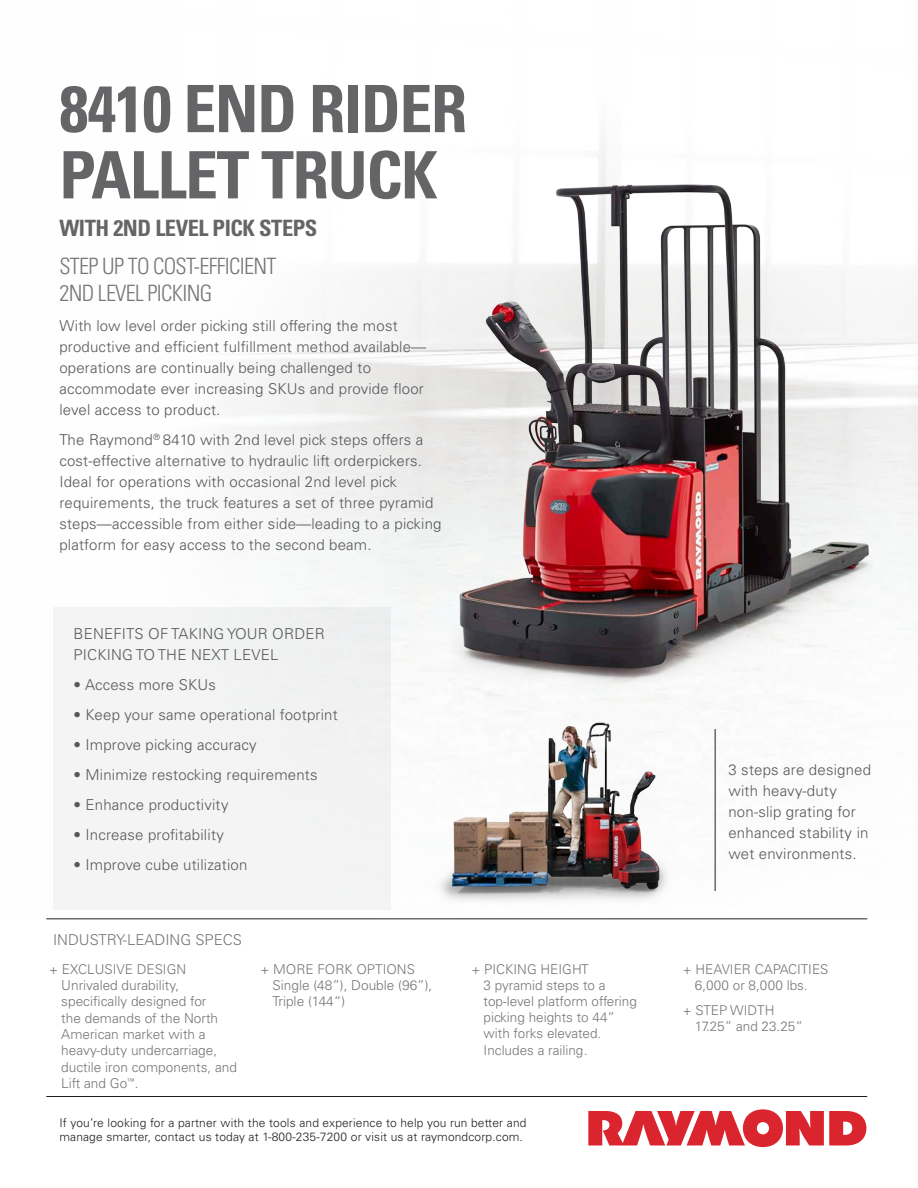
<style>
.page{position:relative;width:918px;height:1188px;background:#fff}
.page>*{position:absolute;margin:0;border:0;box-sizing:border-box;transform-origin:0 0}
.t1{font:700 condensed 65.4px/66.3px "Univers LT Std";letter-spacing:-.02em;color:#656568}
.t2{font:300 condensed 22.5px/27px "Univers LT Std";letter-spacing:-.03em;color:#757679}
.t3{font:700 condensed 22.5px "Univers LT Std";letter-spacing:-.02em;color:#656568}
.t4{font:300 15px/21px "Univers LT Std";letter-spacing:.01em;color:#57585a}
.t5{font:300 15px "Univers LT Std";color:#757679}
.t6{font:300 13.65px/16.4px "Univers LT Std";color:#757679}
.t7{font:300 13.5px/16.2px "Univers LT Std";color:#757679}
.t8{font:300 12px/14.4px "Univers LT Std";letter-spacing:.01em;color:#231f20}
</style>
<div class="page">
<img style="left:414px;top:715px;width:288px;height:189px">
<img style="left:450px;top:146px;width:423px;height:545px">
<hr style="left:46px;top:919px;width:821px;height:1px;background:#231f20">
<hr style="left:46px;top:1096px;width:821px;height:1px;background:#231f20">
<svg style="left:588px;top:1109px;width:278px;height:38px"></svg>
<div style="left:53px;top:608px;width:338px;height:302px;background:#f4f4f5"></div>
<hr style="left:715px;top:729px;width:1px;height:162px;background:#231f20">
<p class="t1" style="left:59px;top:76px;width:409px">8410 END RIDER<br>PALLET TRUCK</p>
<p class="t3" style="left:59px;top:214px;width:259px">WITH 2ND LEVEL PICK STEPS</p>
<p class="t2" style="left:59px;top:252px;width:219px">STEP UP TO COST-EFFICIENT<br>2ND LEVEL PICKING</p>
<p class="t4" style="left:59px;top:315px;width:368px">With low level order picking still offering the most productive and efficient fulfillment method available— operations are continually being challenged to accommodate ever increasing SKUs and provide floor level access to product.</p>
<p class="t4" style="left:59px;top:429px;width:384px">The Raymond<sup>®</sup> 8410 with 2nd level pick steps offers a cost-effective alternative to hydraulic lift orderpickers.<br>Ideal for operations with occasional 2nd level pick requirements, the truck features a set of three pyramid steps—accessible from either side—leading to a picking platform for easy access to the second beam.</p>
<p class="t4" style="left:74px;top:623px;width:253px">BENEFITS OF TAKING YOUR ORDER<br>PICKING TO THE NEXT LEVEL</p>
<p class="t4" style="left:74px;top:674px;width:144px">• Access more SKUs</p>
<p class="t4" style="left:74px;top:704px;width:266px">• Keep your same operational footprint</p>
<p class="t4" style="left:74px;top:734px;width:185px">• Improve picking accuracy</p>
<p class="t4" style="left:74px;top:764px;width:246px">• Minimize restocking requirements</p>
<p class="t4" style="left:74px;top:794px;width:156px">• Enhance productivity</p>
<p class="t4" style="left:74px;top:824px;width:152px">• Increase profitability</p>
<p class="t4" style="left:74px;top:854px;width:175px">• Improve cube utilization</p>
<p class="t5" style="left:53px;top:931px;width:190px">INDUSTRY-LEADING SPECS</p>
<p class="t7" style="left:49px;top:961px;width:138px">+ EXCLUSIVE DESIGN</p>
<p class="t6" style="left:61px;top:977px;width:177px">Unrivaled durability, specifically designed for<br>the demands of the North<br>American market with a heavy-duty undercarriage, ductile iron components, and<br>Lift and Go<sup>™</sup>.</p>
<p class="t7" style="left:260px;top:961px;width:156px">+ MORE FORK OPTIONS</p>
<p class="t6" style="left:272px;top:977px;width:161px">Single (48”), Double (96”),<br>Triple (144“)</p>
<p class="t4" style="left:728px;top:759px;width:144px">3 steps are designed with heavy-duty non-slip grating for enhanced stability in wet environments.</p>
<p class="t7" style="left:484px;top:961px;width:155px;text-indent:-12px">+ PICKING HEIGHT<br>3 pyramid steps to a top-level platform offering picking heights to 44” with forks elevated.<br>Includes a railing.</p>
<p class="t7" style="left:695px;top:961px;width:135px;text-indent:-12px">+ HEAVIER CAPACITIES<br>6,000 or 8,000 lbs.</p>
<p class="t7" style="left:695px;top:1002px;width:110px;text-indent:-12px">+ STEP WIDTH<br>17.25” and 23.25”</p>
<p class="t8" style="left:59px;top:1115px;width:469px">If you’re looking for a partner with the tools and experience to help you run better and manage smarter, contact us today at 1-800-235-7200 or visit us at raymondcorp.com.</p>
</div>
